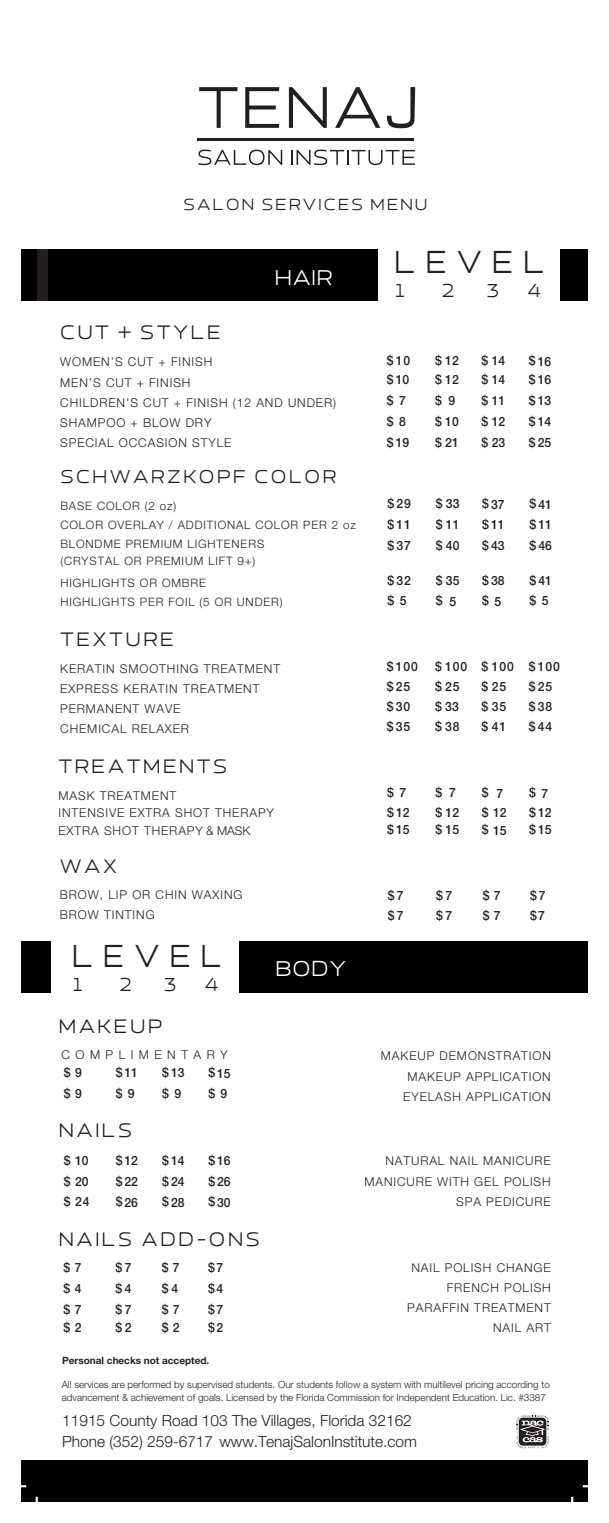
<style>
.page{position:relative;width:609px;height:1523px;background:#fff}
.page>*{position:absolute;margin:0;border:0;box-sizing:border-box;transform-origin:0 0}
.t1{font:30.8px "Esqadero FFCY4 F";letter-spacing:.3em;color:#231f20;scale:.95 1}
.t2{font:20.65px "Esqadero FFCY4 F";letter-spacing:.005em;color:#fff}
.t3{font:18.72px "Esqadero FFCY4 F";letter-spacing:.1em;color:#231f20}
.t4{font:18.03px "Esqadero FFCY4 F";color:#231f20;scale:.95 1}
.t5{font:17.85px "Esqadero FFCY4 F";letter-spacing:.1em;color:#231f20}
.t6{font:300 15.58px/21.2px "Helvetica Neue LT Std";color:#231f20}
.t7{font:15.58px "Esqadero FFCY4 F";letter-spacing:.1em;color:#231f20}
.t8{font:500 12.78px/20.8px "Helvetica Neue LT Std";color:#231f20;text-align:justify;scale:.95 1}
.t9{font:300 12.25px/20.1px "Helvetica Neue LT Std";letter-spacing:.075em;color:#231f20}
.t10{font:300 12.25px "Helvetica Neue LT Std";letter-spacing:.45em;color:#231f20}
.t11{font:300 11.55px/19.2px "Helvetica Neue LT Std";letter-spacing:.075em;color:#231f20}
.t12{font:700 9.97px "Helvetica Neue LT Std";color:#231f20}
.t13{font:300 9.8px/13.1px "Helvetica Neue LT Std";color:#231f20}
</style>
<div class="page">
<div style="left:239px;top:941px;width:349px;height:52px;background:#000001"></div>
<div style="left:21px;top:249px;width:356px;height:52px;background:#000001"></div>
<div style="left:561px;top:249px;width:27px;height:52px;background:#000001"></div>
<div style="left:21px;top:941px;width:29px;height:52px;background:#000001"></div>
<div style="left:37px;top:249px;width:11px;height:52px;background:#231f20"></div>
<div style="left:21px;top:1460px;width:567px;height:42px;background:#000001"></div>
<svg style="left:516px;top:1415px;width:33px;height:34px"></svg>
<svg style="left:199px;top:87px;width:39px;height:41px"></svg>
<svg style="left:245px;top:87px;width:34px;height:41px"></svg>
<svg style="left:289px;top:87px;width:38px;height:41px"></svg>
<svg style="left:335px;top:87px;width:45px;height:41px"></svg>
<svg style="left:387px;top:87px;width:28px;height:41px"></svg>
<hr style="left:197px;top:139px;width:217px;height:2px;background:#231f20">
<svg style="left:198px;top:150px;width:84px;height:15px"></svg>
<svg style="left:291px;top:150px;width:124px;height:15px"></svg>
<hr style="left:0;top:1485px;width:26px;height:2px;background:#fff">
<hr style="left:583px;top:1485px;width:26px;height:2px;background:#fff">
<hr style="left:36px;top:1496px;width:2px;height:26px;background:#fff">
<hr style="left:571px;top:1496px;width:2px;height:26px;background:#fff">
<p class="t7" style="left:183px;top:195px;width:246px">SALON SERVICES MENU</p>
<p class="t2" style="left:274px;top:265px;width:60px">HAIR</p>
<p class="t1" style="left:394px;top:244px;width:161px">LEVEL</p>
<p class="t4" style="left:394px;top:280px;width:14px">1</p>
<p class="t4" style="left:442px;top:280px;width:14px">2</p>
<p class="t4" style="left:487px;top:280px;width:14px">3</p>
<p class="t4" style="left:528px;top:280px;width:14px">4</p>
<p class="t3" style="left:60px;top:321px;width:163px">CUT + STYLE</p>
<p class="t9" style="left:60px;top:352px;width:277px">WOMEN’S CUT + FINISH<br>MEN’S CUT + FINISH<br>CHILDREN’S CUT + FINISH (12 AND UNDER)<br>SHAMPOO + BLOW DRY<br>SPECIAL OCCASION STYLE</p>
<p class="t8" style="left:387px;top:351px;width:26px;line-height:18.7px">$10 $10</p>
<p class="t8" style="left:387px;top:390px;width:25px;text-align:left">$ 7 $ 8 $19</p>
<p class="t8" style="left:435px;top:351px;width:26px;line-height:18.7px">$12 $12</p>
<p class="t8" style="left:435px;top:390px;width:26px;text-align:left;text-indent:14px">9 $10 $21</p>
<p class="t8" style="left:435px;top:390px;width:9px">$</p>
<p class="t8" style="left:482px;top:351px;width:27px;line-height:18.7px">$14 $14</p>
<p class="t8" style="left:482px;top:390px;width:27px">$11 $12 $23</p>
<p class="t8" style="left:529px;top:351px;width:25px;line-height:18.7px">$16 $16</p>
<p class="t8" style="left:529px;top:390px;width:25px">$13 $14 $25</p>
<p class="t5" style="left:60px;top:466px;width:278px">SCHWARZKOPF COLOR</p>
<p class="t11" style="left:60px;top:496px;width:297px">BASE COLOR (2 oz)<br>COLOR OVERLAY / ADDITIONAL COLOR PER 2 oz<br>BLONDME PREMIUM LIGHTENERS</p>
<p class="t11" style="left:60px;top:550px;width:197px;line-height:21.2px">(CRYSTAL OR PREMIUM LIFT 9+)<br>HIGHLIGHTS OR OMBRE</p>
<p class="t11" style="left:60px;top:592px;width:224px">HIGHLIGHTS PER FOIL (5 OR UNDER)</p>
<p class="t3" style="left:60px;top:628px;width:116px">TEXTURE</p>
<p class="t9" style="left:60px;top:658px;width:222px">KERATIN SMOOTHING TREATMENT<br>EXPRESS KERATIN TREATMENT<br>PERMANENT WAVE<br>CHEMICAL RELAXER</p>
<p class="t3" style="left:58px;top:755px;width:171px">TREATMENTS</p>
<p class="t9" style="left:58px;top:786px;width:217px;line-height:17.5px">MASK TREATMENT<br>INTENSIVE EXTRA SHOT THERAPY<br>EXTRA SHOT THERAPY &amp; MASK</p>
<p class="t3" style="left:59px;top:855px;width:59px">WAX</p>
<p class="t9" style="left:60px;top:884px;width:184px">BROW, LIP OR CHIN WAXING<br>BROW TINTING</p>
<p class="t1" style="left:71px;top:937px;width:161px">LEVEL</p>
<p class="t4" style="left:72px;top:973px;width:14px">1</p>
<p class="t4" style="left:120px;top:973px;width:14px">2</p>
<p class="t4" style="left:164px;top:973px;width:14px">3</p>
<p class="t4" style="left:206px;top:973px;width:14px">4</p>
<p class="t2" style="left:275px;top:956px;width:73px">BODY</p>
<p class="t8" style="left:387px;top:493px;width:26px">$29 $11 $37</p>
<p class="t8" style="left:387px;top:569px;width:26px">$32</p>
<p class="t8" style="left:436px;top:493px;width:26px">$33 $11 $40</p>
<p class="t8" style="left:436px;top:569px;width:26px;text-align:right">$35<br>5</p>
<p class="t8" style="left:482px;top:493px;width:25px">$37 $11 $43</p>
<p class="t8" style="left:482px;top:569px;width:25px">$38</p>
<p class="t8" style="left:530px;top:493px;width:25px">$41 $11 $46</p>
<p class="t8" style="left:530px;top:570px;width:25px">$41</p>
<p class="t8" style="left:387px;top:590px;width:22px">$ 5</p>
<p class="t8" style="left:482px;top:591px;width:22px">$ 5</p>
<p class="t8" style="left:530px;top:590px;width:22px">$ 5</p>
<p class="t8" style="left:436px;top:590px;width:9px">$</p>
<p class="t8" style="left:387px;top:656px;width:34px">$100</p>
<p class="t8" style="left:435px;top:656px;width:35px">$ 100</p>
<p class="t8" style="left:481px;top:656px;width:36px">$ 100</p>
<p class="t8" style="left:529px;top:656px;width:34px">$100</p>
<p class="t8" style="left:387px;top:696px;width:26px">$30</p>
<p class="t8" style="left:435px;top:696px;width:26px">$33</p>
<p class="t8" style="left:482px;top:696px;width:28px">$35</p>
<p class="t8" style="left:529px;top:696px;width:26px">$38</p>
<p class="t8" style="left:387px;top:716px;width:26px">$35</p>
<p class="t8" style="left:435px;top:716px;width:27px">$38</p>
<p class="t8" style="left:481px;top:716px;width:28px">$41</p>
<p class="t8" style="left:529px;top:716px;width:26px">$44</p>
<p class="t8" style="left:387px;top:676px;width:26px">$25</p>
<p class="t8" style="left:435px;top:676px;width:27px">$25</p>
<p class="t8" style="left:481px;top:676px;width:28px">$25</p>
<p class="t8" style="left:529px;top:676px;width:26px">$25</p>
<p class="t8" style="left:387px;top:782px;width:22px">$ 7</p>
<p class="t8" style="left:449px;top:782px;width:9px">7</p>
<p class="t8" style="left:497px;top:783px;width:9px">7</p>
<p class="t8" style="left:529px;top:782px;width:22px">$ 7</p>
<p class="t8" style="left:387px;top:801px;width:25px">$12</p>
<p class="t8" style="left:435px;top:801px;width:26px">$12</p>
<p class="t8" style="left:482px;top:802px;width:28px">$ 12</p>
<p class="t8" style="left:529px;top:801px;width:25px">$12</p>
<p class="t8" style="left:387px;top:819px;width:25px">$15</p>
<p class="t8" style="left:435px;top:782px;width:9px">$</p>
<p class="t8" style="left:435px;top:819px;width:26px">$15</p>
<p class="t8" style="left:482px;top:782px;width:9px">$</p>
<p class="t8" style="left:482px;top:819px;width:28px">$ 15</p>
<p class="t8" style="left:529px;top:819px;width:25px">$15</p>
<p class="t8" style="left:388px;top:885px;width:18px">$7</p>
<p class="t8" style="left:436px;top:885px;width:18px">$7</p>
<p class="t8" style="left:483px;top:885px;width:20px">$ 7</p>
<p class="t8" style="left:530px;top:885px;width:18px">$7</p>
<p class="t8" style="left:388px;top:905px;width:18px">$7</p>
<p class="t8" style="left:436px;top:905px;width:18px">$7</p>
<p class="t8" style="left:483px;top:905px;width:20px">$ 7</p>
<p class="t8" style="left:530px;top:905px;width:17px">$7</p>
<p class="t3" style="left:59px;top:1015px;width:106px">MAKEUP</p>
<p class="t10" style="left:61px;top:1047px;width:168px">COMPLIMENTARY</p>
<p class="t9" style="left:381px;top:1045px;width:172px;text-align:right">MAKEUP DEMONSTRATION<br>MAKEUP APPLICATION<br>EYELASH APPLICATION</p>
<p class="t8" style="left:64px;top:1062px;width:20px">$ 9 $ 9</p>
<p class="t8" style="left:116px;top:1062px;width:25px">$11 $ 9</p>
<p class="t8" style="left:162px;top:1062px;width:25px">$13 $ 9</p>
<p class="t8" style="left:208px;top:1062px;width:25px">$15 $ 9</p>
<p class="t3" style="left:59px;top:1119px;width:76px">NAILS</p>
<p class="t8" style="left:64px;top:1149px;width:28px">$ 10 $ 20 $24</p>
<p class="t8" style="left:116px;top:1149px;width:25px">$12 $22 $26</p>
<p class="t8" style="left:162px;top:1149px;width:25px">$14 $24 $28</p>
<p class="t8" style="left:208px;top:1149px;width:25px">$16 $26 $30</p>
<p class="t3" style="left:59px;top:1228px;width:203px">NAILS ADD-ONS</p>
<p class="t8" style="left:64px;top:1256px;width:20px">$ 7 $ 4 $ 7</p>
<p class="t8" style="left:115px;top:1256px;width:19px">$7 $4 $7</p>
<p class="t8" style="left:162px;top:1256px;width:20px">$ 7 $ 4 $ 7</p>
<p class="t8" style="left:208px;top:1256px;width:18px">$7 $4 $7</p>
<p class="t8" style="left:64px;top:1317px;width:20px">$ 2</p>
<p class="t8" style="left:115px;top:1317px;width:19px">$2</p>
<p class="t8" style="left:162px;top:1317px;width:20px">$ 2</p>
<p class="t8" style="left:208px;top:1317px;width:18px">$2</p>
<p class="t9" style="left:364px;top:1150px;width:188px;text-align:right">NATURAL NAIL MANICURE<br>MANICURE WITH GEL POLISH<br>SPA PEDICURE</p>
<p class="t9" style="left:407px;top:1257px;width:145px;text-align:right">NAIL POLISH CHANGE<br>FRENCH POLISH<br>PARAFFIN TREATMENT<br>NAIL ART</p>
<p class="t12" style="left:62px;top:1354px;width:149px">Personal checks not accepted.</p>
<p class="t13" style="left:62px;top:1377px;width:490px">All services are performed by supervised students. Our students follow a system with multilevel pricing according to advancement &amp; achievement of goals. Licensed by the Florida Commission for Independent Education. Lic. #3387</p>
<p class="t6" style="left:62px;top:1409px;width:351px">11915 County Road 103 The illages, Florida 32162</p>
<p class="t6" style="left:62px;top:1409px;width:356px;text-indent:199px">V<br>Phone (352) 259-6717 www.TenajSalonInstitute.com</p>
</div>
